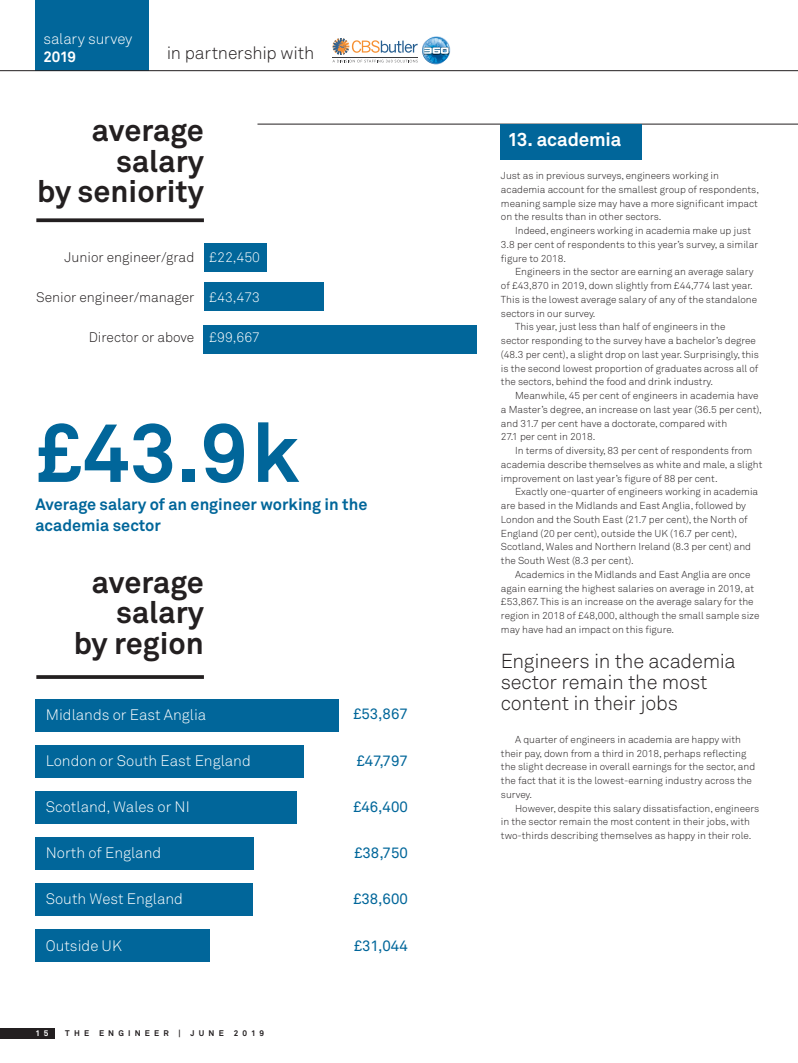
<style>
.page{position:relative;width:798px;height:1063px;background:#fff}
.page>*{position:absolute;margin:0;border:0;box-sizing:border-box;transform-origin:0 0}
.t1{font:700 82.5px "Akkurat";color:#01669a}
.t2{font:700 30.5px/30.5px "Akkurat";color:#231f20;text-align:right}
.t3{font:300 20px/21.2px "Akkurat";letter-spacing:-.01em;color:#231f20}
.t4{font:700 18.75px "Akkurat";letter-spacing:-.01em;color:#fff}
.t5{font:300 17.5px "Akkurat";letter-spacing:-.01em;color:#231f20}
.t6{font:700 16.25px/21.2px "Akkurat";color:#01669a}
.t7{font:300 15px "Akkurat";color:#fff}
.t8{font:15px "Akkurat";color:#01669a}
.t9{font:700 15px "Akkurat";color:#fff}
.t10{font:300 13.75px "Akkurat";color:#231f20}
.t11{font:300 13.75px "Akkurat";color:#fff}
.t12{font:300 10px/13.8px "Akkurat";color:#231f20}
.t13{font:700 8.12px "Akkurat";letter-spacing:.515em;color:#231f20}
.t14{font:700 8.12px "Akkurat";color:#fff}
</style>
<div class="page">
<div style="left:204px;top:244px;width:62px;height:28px;background:#01669a"></div>
<div style="left:204px;top:283px;width:120px;height:28px;background:#01669a"></div>
<div style="left:204px;top:325px;width:273px;height:28px;background:#01669a"></div>
<div style="left:35px;top:699px;width:303px;height:33px;background:#01669a"></div>
<div style="left:35px;top:745px;width:269px;height:33px;background:#01669a"></div>
<div style="left:35px;top:791px;width:262px;height:33px;background:#01669a"></div>
<div style="left:35px;top:837px;width:218px;height:33px;background:#01669a"></div>
<div style="left:35px;top:883px;width:218px;height:33px;background:#01669a"></div>
<div style="left:35px;top:929px;width:174px;height:33px;background:#01669a"></div>
<svg style="left:332px;top:37px;width:118px;height:27px"></svg>
<div style="left:0;top:1028px;width:55px;height:11px;background:#231f20"></div>
<div style="left:35px;top:0;width:114px;height:71px;background:#01669a"></div>
<hr style="left:0;top:70px;width:797px;height:1px;background:#231f20">
<hr style="left:257px;top:124px;width:540px;height:1px;background:#231f20">
<div style="left:500px;top:124px;width:141px;height:35px;background:#01669a"></div>
<svg style="left:36px;top:218px;width:168px;height:4px"></svg>
<svg style="left:36px;top:675px;width:168px;height:4px"></svg>
<h3 class="t7" style="left:43px;top:30px;width:90px">salary survey</h3>
<h3 class="t9" style="left:43px;top:47px;width:34px">2019</h3>
<h3 class="t5" style="left:167px;top:42px;width:149px">in partnership with</h3>
<h2 class="t2" style="left:92px;top:115px;width:113px">average</h2>
<h3 class="t4" style="left:507px;top:127px;width:115px">13. academia</h3>
<h2 class="t2" style="left:37px;top:146px;width:168px">salary<br>by seniority</h2>
<p class="t12" style="left:500px;top:169px;width:259px">Just as in previous surveys, engineers working in academia account for the smallest group of respondents, meaning sample size may have a more significant impact on the results than in other sectors.</p>
<p class="t12" style="left:500px;top:224px;width:258px;text-indent:14px">Indeed, engineers working in academia make up just<br>3.8 per cent of respondents to this year’s survey, a similar figure to 2018.</p>
<p class="t12" style="left:515px;top:265px;width:240px">Engineers in the sector are earning an average salary</p>
<p class="t12" style="left:500px;top:279px;width:253px">of £43,870 in 2019, down slightly from £44,774 last year.</p>
<p class="t12" style="left:500px;top:293px;width:257px">This is the lowest average salary of any of the standalone</p>
<p class="t12" style="left:500px;top:306px;width:96px">sectors in our survey.</p>
<p class="t12" style="left:515px;top:320px;width:212px">This year, just less than half of engineers in the</p>
<p class="t12" style="left:500px;top:334px;width:256px">sector responding to the survey have a bachelor’s degree</p>
<p class="t12" style="left:500px;top:348px;width:259px">(48.3 per cent), a slight drop on last year. Surprisingly, this</p>
<p class="t12" style="left:500px;top:361px;width:259px">is the second lowest proportion of graduates across all of</p>
<p class="t12" style="left:500px;top:375px;width:213px">the sectors, behind the food and drink industry.</p>
<p class="t12" style="left:515px;top:389px;width:245px">Meanwhile, 45 per cent of engineers in academia have</p>
<p class="t12" style="left:500px;top:403px;width:262px">a Master’s degree, an increase on last year (36.5 per cent),</p>
<p class="t12" style="left:500px;top:416px;width:228px">and 31.7 per cent have a doctorate, compared with</p>
<p class="t12" style="left:500px;top:430px;width:96px">27.1 per cent in 2018.</p>
<p class="t12" style="left:515px;top:444px;width:239px">In terms of diversity, 83 per cent of respondents from</p>
<p class="t12" style="left:500px;top:458px;width:263px">academia describe themselves as white and male, a slight</p>
<p class="t12" style="left:500px;top:471px;width:218px">improvement on last year’s figure of 88 per cent.</p>
<p class="t12" style="left:515px;top:485px;width:244px">Exactly one-quarter of engineers working in academia</p>
<p class="t12" style="left:500px;top:499px;width:246px">are based in the Midlands and East Anglia, followed by</p>
<p class="t12" style="left:500px;top:513px;width:248px">London and the South East (21.7 per cent), the North of</p>
<p class="t12" style="left:500px;top:526px;width:237px">England (20 per cent), outside the UK (16.7 per cent),</p>
<p class="t12" style="left:500px;top:540px;width:251px">Scotland, Wales and Northern Ireland (8.3 per cent) and</p>
<p class="t12" style="left:500px;top:554px;width:134px">the South West (8.3 per cent).</p>
<p class="t12" style="left:515px;top:568px;width:237px">Academics in the Midlands and East Anglia are once</p>
<p class="t12" style="left:500px;top:581px;width:254px">again earning the highest salaries on average in 2019, at</p>
<p class="t12" style="left:500px;top:595px;width:254px">£53,867. This is an increase on the average salary for the</p>
<p class="t12" style="left:500px;top:609px;width:260px">region in 2018 of £48,000, although the small sample size</p>
<p class="t12" style="left:500px;top:623px;width:175px">may have had an impact on this figure.</p>
<h3 class="t10" style="left:64px;top:249px;width:131px">Junior engineer/grad</h3>
<h3 class="t10" style="left:36px;top:289px;width:160px">Senior engineer/manager</h3>
<h3 class="t10" style="left:89px;top:329px;width:107px">Director or above</h3>
<h3 class="t11" style="left:209px;top:249px;width:52px">£22,450</h3>
<h3 class="t11" style="left:209px;top:289px;width:52px">£43,473</h3>
<h3 class="t11" style="left:209px;top:329px;width:52px">£99,667</h3>
<h1 class="t1" style="left:35px;top:401px;width:265px">£43.9k</h1>
<h3 class="t6" style="left:35px;top:493px;width:333px">Average salary of an engineer working in the academia sector</h3>
<h2 class="t2" style="left:74px;top:567px;width:132px">average salary<br>by region</h2>
<h3 class="t3" style="left:500px;top:651px;width:236px">Engineers in the academia sector remain the most content in their jobs</h3>
<h3 class="t7" style="left:46px;top:705px;width:162px">Midlands or East Anglia</h3>
<h3 class="t7" style="left:46px;top:752px;width:206px">London or South East England</h3>
<h3 class="t7" style="left:46px;top:798px;width:145px">Scotland, Wales or NI</h3>
<h3 class="t7" style="left:46px;top:844px;width:117px">North of England</h3>
<h3 class="t7" style="left:46px;top:890px;width:139px">South West England</h3>
<h3 class="t7" style="left:46px;top:937px;width:78px">Outside UK</h3>
<h3 class="t8" style="left:353px;top:705px;width:56px">£53,867</h3>
<h3 class="t8" style="left:356px;top:752px;width:53px">£47,797</h3>
<h3 class="t8" style="left:353px;top:798px;width:56px">£46,400</h3>
<h3 class="t8" style="left:354px;top:844px;width:55px">£38,750</h3>
<h3 class="t8" style="left:353px;top:890px;width:56px">£38,600</h3>
<h3 class="t8" style="left:353px;top:937px;width:55px">£31,044</h3>
<p class="t12" style="left:500px;top:733px;width:255px;text-indent:14px">A quarter of engineers in academia are happy with their pay, down from a third in 2018, perhaps reflecting the slight decrease in overall earnings for the sector, and the fact that it is the lowest-earning industry across the survey.</p>
<p class="t12" style="left:500px;top:801px;width:260px;text-indent:14px">However, despite this salary dissatisfaction, engineers in the sector remain the most content in their jobs, with two-thirds describing themselves as happy in their role.</p>
<p class="t14" style="left:35px;top:1028px;width:15px">1 5</p>
<p class="t13" style="left:65px;top:1028px;width:200px">THE ENGINEER | JUNE 2019</p>
</div>
